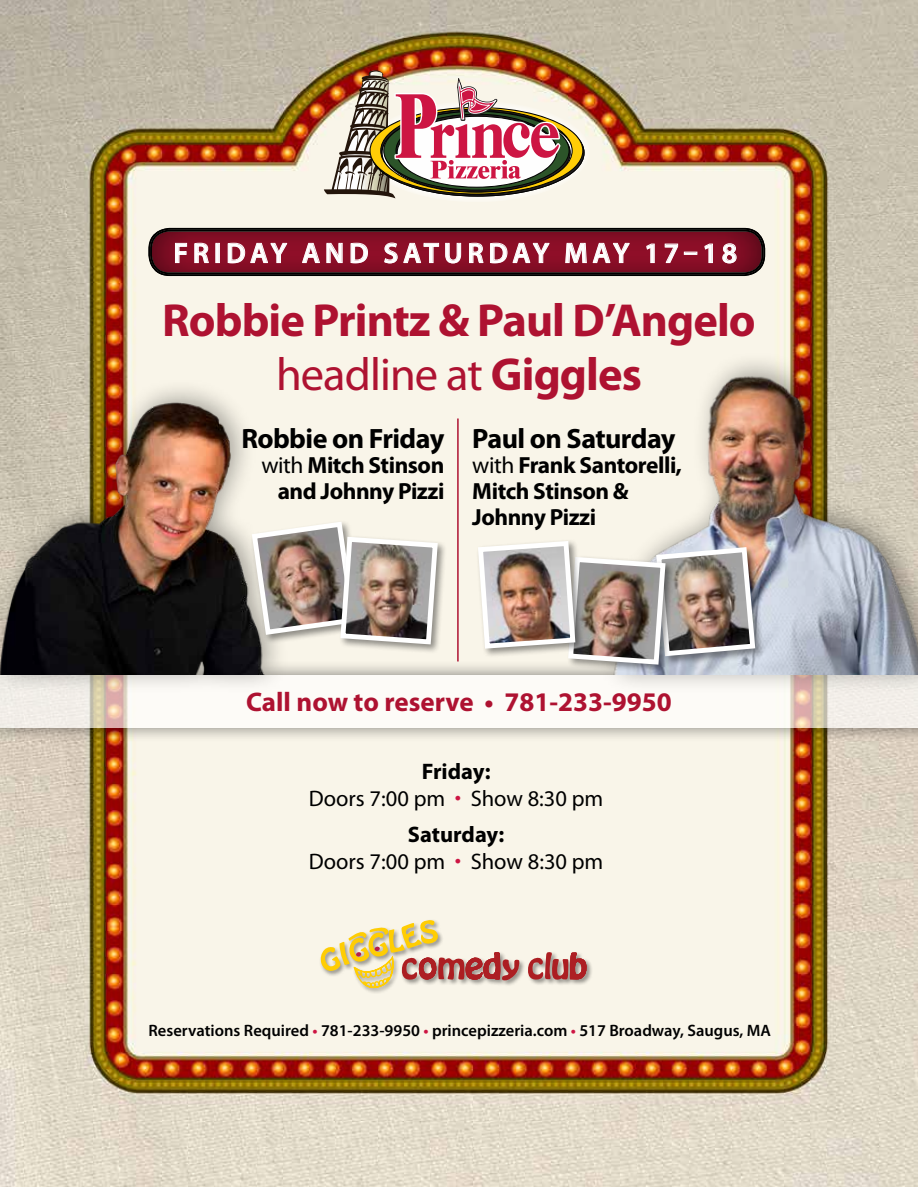
<style>
.page{position:relative;width:918px;height:1188px;background:#fff}
.page>*{position:absolute;margin:0;border:0;box-sizing:border-box;transform-origin:0 0}
.t1{font:700 46.5px/54px "Myriad Pro";letter-spacing:-.02em;color:#ae1231;text-align:center}
.t2{font:600 28.5px "Myriad Pro";letter-spacing:.09em;color:#fff}
.t3{font:600 28.5px "Myriad Pro";letter-spacing:.165em;color:#fff}
.t4{font:700 28.05px "Myriad Pro";letter-spacing:-.02em;color:#000}
.t5{font:700 27px "Myriad Pro";color:#ae1231}
.t6{font:700 23.4px/25.8px "Myriad Pro";letter-spacing:-.02em;color:#000;text-align:right}
.t7{font:22.5px/27px "Myriad Pro";color:#000;text-align:center}
.t8{font:600 16.5px "Myriad Pro";color:#000}
.s1{font-weight:400}
.s2{font-weight:700}
.s3{color:#cd1543}
</style>
<div class="page">
<img style="left:0;top:0;width:918px;height:1187px">
<div style="left:319px;top:919px;width:274px;height:75px;background:#000;opacity:.41"></div>
<svg style="left:321px;top:920px;width:199px;height:68px;background:#e4caa7"></svg>
<svg style="left:528px;top:951px;width:59px;height:29px;background:#c27c79"></svg>
<div style="left:0;top:660px;width:918px;height:83px;background:#000;opacity:.76"></div>
<svg style="left:0;top:675px;width:918px;height:52px"></svg>
<hr style="left:457px;top:418px;width:2px;height:244px;background:#ae1231">
<div style="left:148px;top:226px;width:618px;height:51px;background:#f1ede1"></div>
<img style="left:148px;top:69px;width:617px;height:207px">
<div style="left:600px;top:351px;width:318px;height:343px;background:#000;opacity:.36"></div>
<img style="left:585px;top:327px;width:333px;height:348px">
<div style="left:0;top:377px;width:289px;height:317px;background:#000;opacity:.36"></div>
<img style="left:0;top:388px;width:269px;height:287px">
<div style="left:339px;top:535px;width:109px;height:119px;background:#000;opacity:.43"></div>
<img style="left:249px;top:519px;width:191px;height:128px">
<div style="left:654px;top:545px;width:111px;height:121px;background:#000;opacity:.43"></div>
<div style="left:566px;top:555px;width:109px;height:119px;background:#000;opacity:.43"></div>
<img style="left:475px;top:538px;width:283px;height:129px">
<h2 class="t2" style="left:173px;top:233px;width:566px">SPECIAL EVENT • FRI &amp; SAT • MAY 10– 1</h2>
<h2 class="t3" style="left:173px;top:235px;width:565px">FRIDAY AND SATURDAY MAY 17–18</h2>
<h1 class="t1" style="left:162px;top:292px;width:595px">Robbie Printz &amp; Paul D’Angelo <span class="s1">headline at</span> Giggles</h1>
<h3 class="t4" style="left:241px;top:420px;width:205px">Robbie on Friday</h3>
<h3 class="t6" style="left:261px;top:452px;width:184px"><span class="s1">with</span> Mitch Stinson and Johnny Pizzi</h3>
<h3 class="t4" style="left:472px;top:420px;width:205px">Paul on Saturday</h3>
<h3 class="t6" style="left:472px;top:452px;width:211px;text-align:left"><span class="s1">with</span> Frank Santorelli,<br>Mitch Stinson &amp;<br>Johnny Pizzi</h3>
<h3 class="t5" style="left:246px;top:684px;width:427px">Call now to reserve • 781-233-9950</h3>
<h3 class="t7" style="left:309px;top:758px;width:296px"><span class="s2">Friday:<br></span>Doors 7:00 pm <span class="s3">•</span> Show 8:30 pm</h3>
<h3 class="t7" style="left:309px;top:821px;width:296px"><span class="s2">Saturday:<br></span>Doors 7:00 pm <span class="s3">•</span> Show 8:30 pm</h3>
<p class="t8" style="left:148px;top:1020px;width:624px">Reservations Required <span class="s3">•</span> 781-233-9950 <span class="s3">•</span> princepizzeria.com <span class="s3">•</span> 517 Broadway, Saugus, MA</p>
</div>
